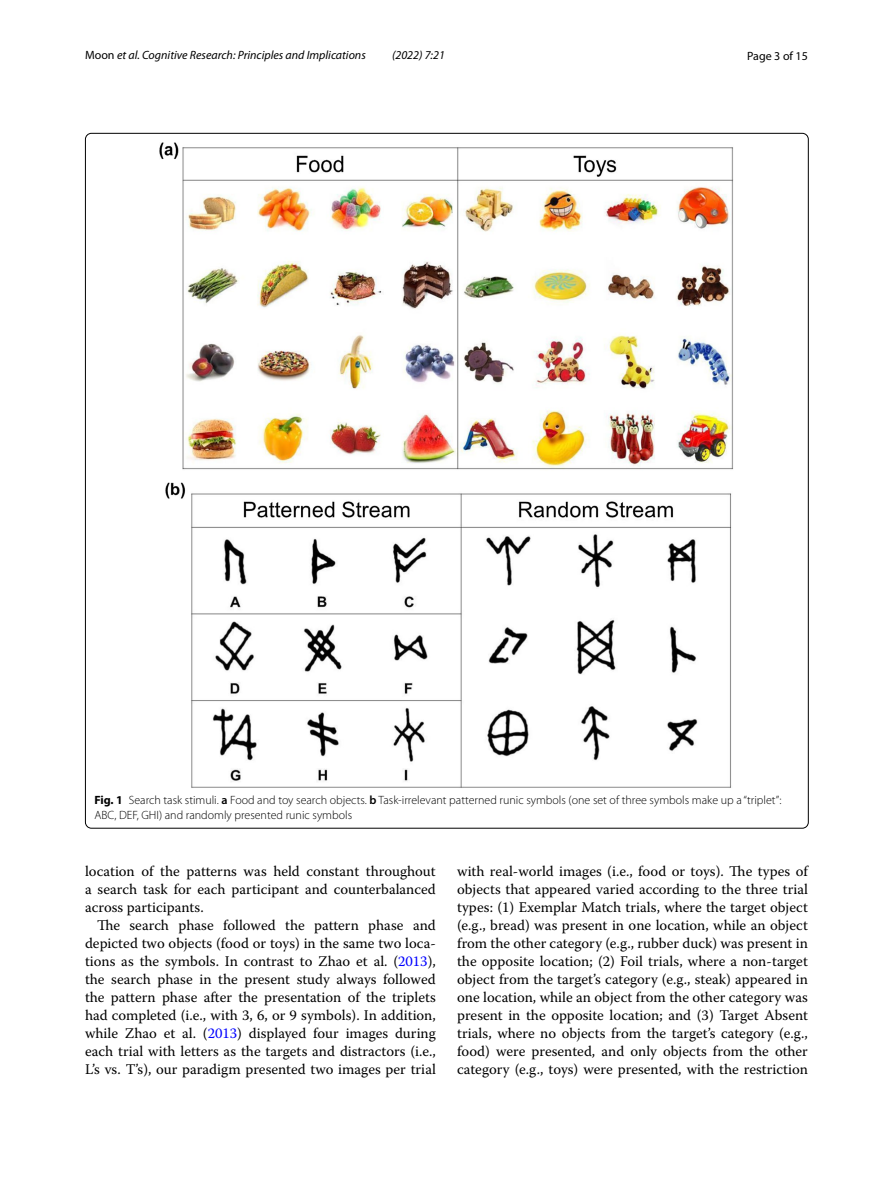
<style>
.page{position:relative;width:893px;height:1187px;background:#fff}
.page>*{position:absolute;margin:0;border:0;box-sizing:border-box;transform-origin:0 0}
.t1{font:14.7px/18px "Warnock Pro";color:#000;text-align:justify}
.t2{font:300 12px/15px "Myriad Pro";color:#000}
.t3{font:italic 12px "Myriad Pro";color:#000}
.t4{font:12px "Myriad Pro";color:#000}
.s1{font-style:normal}
.s2{font-weight:700}
.s3{font-weight:600}
.s4{color:#00f}
</style>
<div class="page">
<img style="left:160px;top:142px;width:574px;height:646px">
<p class="t3" style="left:85px;top:48px;width:282px"><span class="s1">Moon</span> et al. Cognitive Research: Principles and Implications</p>
<p class="t3" style="left:392px;top:48px;width:54px">(2022) 7:21</p>
<p class="t4" style="left:747px;top:48px;width:62px">Page 3 of 15</p>
<p class="t2" style="left:94px;top:792px;width:689px"><span class="s2">Fig. 1</span> Search task stimuli. <span class="s3">a</span> Food and toy search objects. <span class="s3">b</span> Task-irrelevant patterned runic symbols (one set of three symbols make up a “triplet”:<br>ABC, DEF, GHI) and randomly presented runic symbols</p>
<p class="t1" style="left:85px;top:861px;width:352px">location of the patterns was held constant throughout a search task for each participant and counterbalanced across participants.</p>
<p class="t1" style="left:85px;top:915px;width:352px;text-indent:12px">The search phase followed the pattern phase and depicted two objects (food or toys) in the same two loca&shy;tions as the symbols. In contrast to Zhao et al. (<span class="s4">2013</span>), the search phase in the present study always followed the pattern phase after the presentation of the triplets had completed (i.e., with 3, 6, or 9 symbols). In addition, while Zhao et al. (<span class="s4">2013</span>) displayed four images during each trial with letters as the targets and distractors (i.e., L’s vs. T’s), our paradigm presented two images per trial</p>
<p class="t1" style="left:457px;top:861px;width:352px">with real-world images (i.e., food or toys). The types of objects that appeared varied according to the three trial types: (1) Exemplar Match trials, where the target object (e.g., bread) was present in one location, while an object from the other category (e.g., rubber duck) was present in the opposite location; (2) Foil trials, where a non-target object from the target’s category (e.g., steak) appeared in one location, while an object from the other category was present in the opposite location; and (3) Target Absent trials, where no objects from the target’s category (e.g., food) were presented, and only objects from the other category (e.g., toys) were presented, with the restriction</p>
</div>
